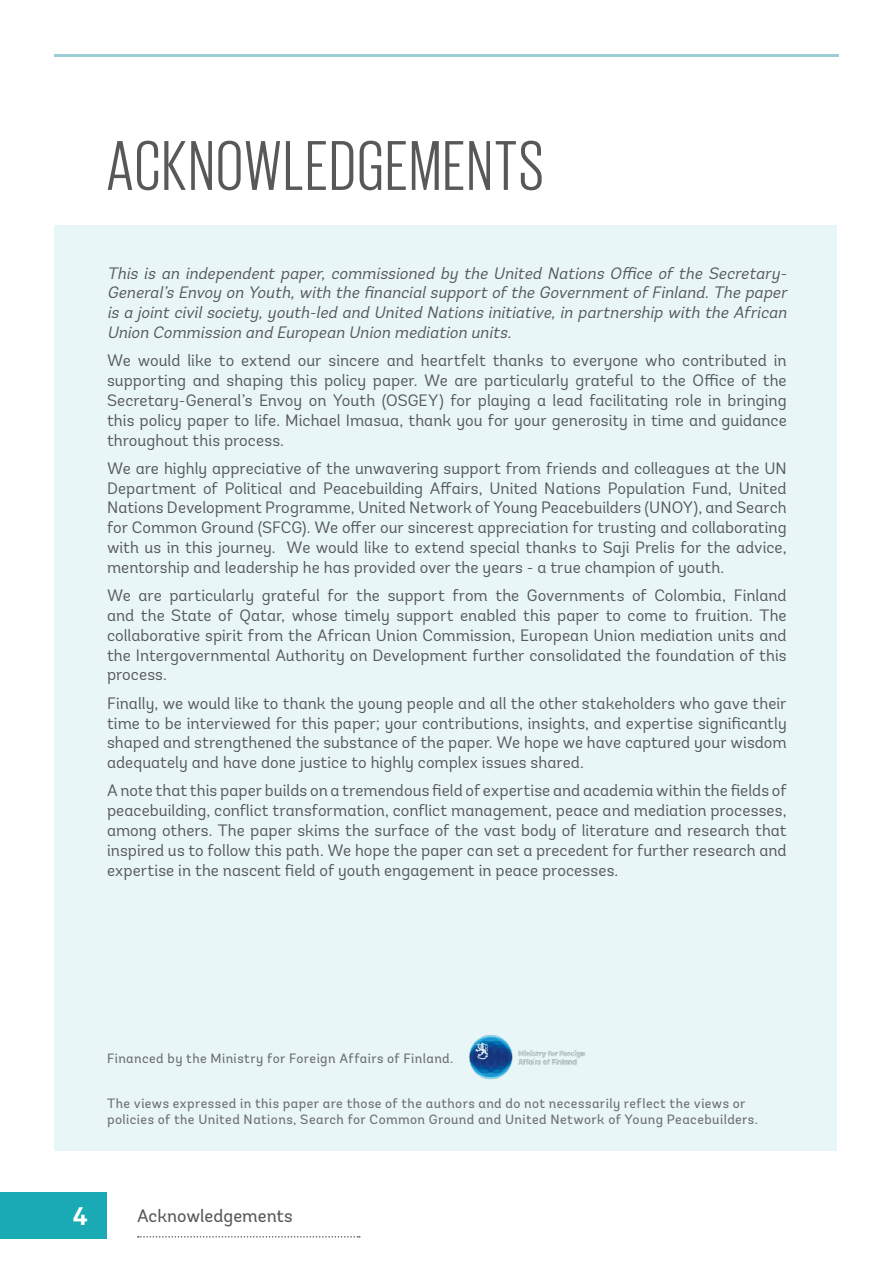
<style>
.page{position:relative;width:893px;height:1263px;background:#fff}
.page>*{position:absolute;margin:0;border:0;box-sizing:border-box;transform-origin:0 0}
.Titles{font:72px "Giorgio Sans";letter-spacing:.03em;color:#57585a}
.t1{font:700 25.5px "Andes";color:#fff}
.t2{font:18px "Andes";color:#57585a}
.Body_copy{font:16.5px/19.8px "Andes";color:#57585a;text-align:justify}
.Body_copy-2{font:italic 16.5px/19.8px "Andes";color:#57585a;text-align:justify}
.t3{font:13.5px/16.2px "Andes";letter-spacing:.03em;color:#6c6d70}
</style>
<div class="page">
<div style="left:54px;top:225px;width:782px;height:925px;background:#e8f6f7"></div>
<hr style="left:54px;top:54px;width:785px;height:3px;background:#9bcfd5">
<img style="left:470px;top:1035px;width:116px;height:44px">
<svg style="left:138px;top:1236px;width:222px;height:1px"></svg>
<div style="left:0;top:1192px;width:107px;height:46px;background:#19aab5"></div>
<p class="Titles" style="left:107px;top:131px;width:438px">ACKNOWLEDGEMENTS</p>
<p class="Body_copy-2" style="left:107px;top:263px;width:685px">This is an independent paper, commissioned by the United Nations Office of the Secretary-General’s Envoy on Youth,with the financialsupportofthe GovernmentofFinland.The paper is a jointcivilsociety,youth-led and United Nations initiative,in partnership with the African Union Commission and European Union mediation units.</p>
<p class="Body_copy" style="left:107px;top:351px;width:681px">We would like to extend our sincere and heartfelt thanks to everyone who contributed in supporting and shaping this policy paper. We are particularly grateful to the Office of the Secretary-General’s Envoy on Youth (OSGEY) for playing a lead facilitating role in bringing this policy paper to life. Michael Imasua, thank you for your generosity in time and guidance throughout this process.</p>
<p class="Body_copy" style="left:107px;top:458px;width:681px">We are highly appreciative of the unwavering support from friends and colleagues at the UN Department of Political and Peacebuilding Affairs, United Nations Population Fund, United Nations Development Programme, United Network of Young Peacebuilders (UNOY), and Search for Common Ground (SFCG). We offer our sincerest appreciation for trusting and collaborating with us in this journey. We would like to extend special thanks to Saji Prelis for the advice, mentorship and leadership he has provided over the years - a true champion of youth.</p>
<p class="Body_copy" style="left:107px;top:586px;width:681px">We are particularly grateful for the support from the Governments of Colombia, Finland and the State of Qatar, whose timely support enabled this paper to come to fruition. The collaborative spirit from the African Union Commission, European Union mediation units and the Intergovernmental Authority on Development further consolidated the foundation of this process.</p>
<p class="Body_copy" style="left:107px;top:693px;width:681px">Finally, we would like to thank the young people and all the other stakeholders who gave their time to be interviewed for this paper; your contributions, insights, and expertise significantly shaped and strengthened the substance of the paper. We hope we have captured your wisdom adequately and have done justice to highly complex issues shared.</p>
<p class="Body_copy" style="left:107px;top:781px;width:681px">A note that this paper builds on a tremendous field of expertise and academia within the fields of peacebuilding, conflict transformation, conflict management, peace and mediation processes, among others. The paper skims the surface of the vast body of literature and research that inspired us to follow this path. We hope the paper can set a precedent for further research and expertise in the nascent field of youth engagement in peace processes.</p>
<p class="t3" style="left:107px;top:1050px;width:348px">Financed by the Ministry for Foreign Affairs of Finland.</p>
<p class="t3" style="left:107px;top:1095px;width:652px">The views expressed in this paper are those of the authors and do not necessarily reflect the views or policies of the United Nations, Search for Common Ground and United Network of Young Peacebuilders.</p>
<p class="t1" style="left:73px;top:1200px;width:17px">4</p>
<p class="t2" style="left:137px;top:1205px;width:157px">Acknowledgements</p>
</div>
